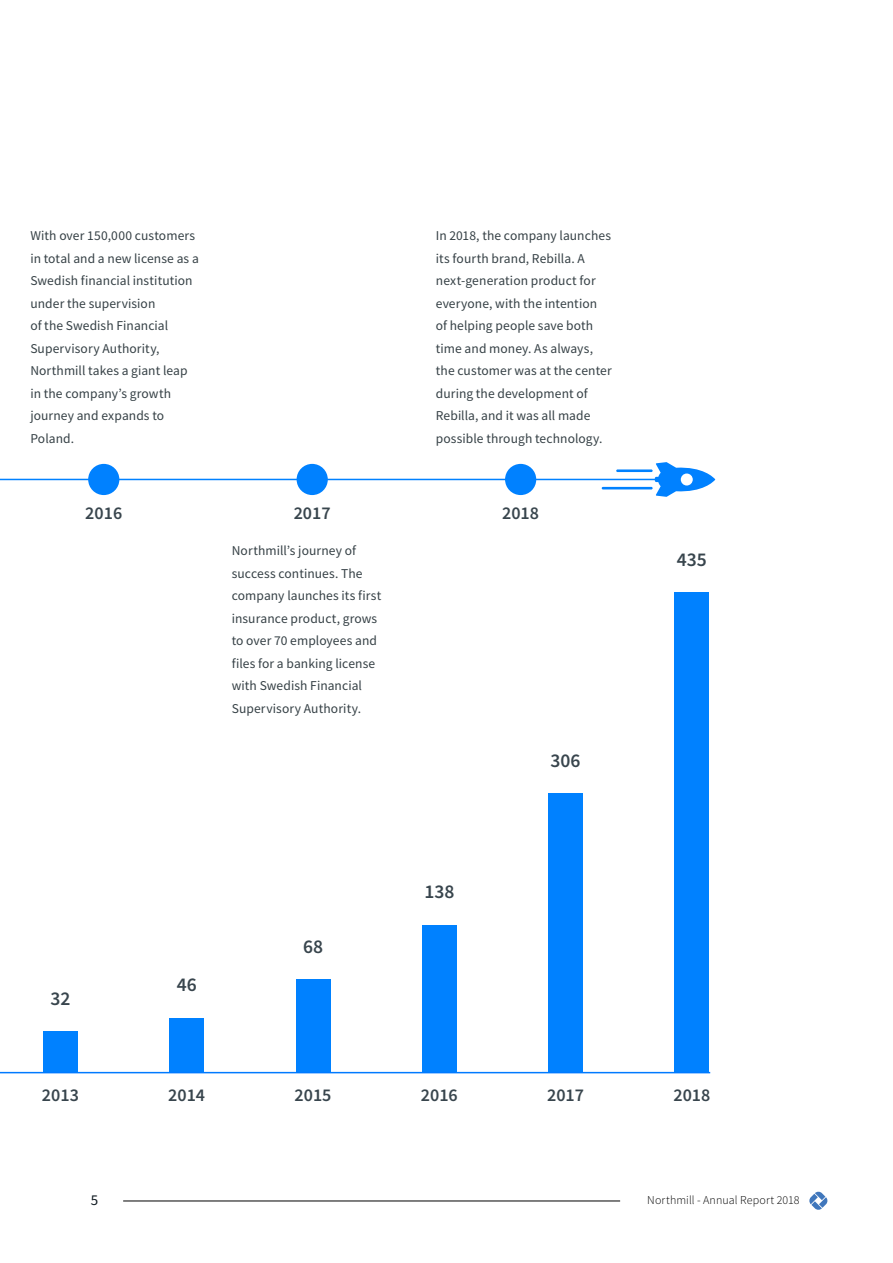
<style>
.page{position:relative;width:893px;height:1263px;background:#fff}
.page>*{position:absolute;margin:0;border:0;box-sizing:border-box;transform-origin:0 0}
.t1{font:600 19.5px "Source Sans Pro";color:#38454d}
.t2{font:600 18px "Source Sans Pro";color:#38454d}
.t3{font:15px "Source Sans Pro";color:#101a21}
.Copy_Text_10_14_Left{font:13.5px/22.5px "Source Sans Pro";letter-spacing:.005em;color:#354045}
.t4{font:300 12px "Source Sans Pro";letter-spacing:.01em;color:#000001}
</style>
<div class="page">
<hr style="left:123px;top:1201px;width:497px;height:1px;background:#000001">
<svg style="left:809px;top:1191px;width:19px;height:19px"></svg>
<div style="left:88px;top:464px;width:31px;height:31px;background:#0081ff;border-radius:50%"></div>
<div style="left:297px;top:464px;width:31px;height:31px;background:#0081ff;border-radius:50%"></div>
<div style="left:505px;top:464px;width:31px;height:31px;background:#0081ff;border-radius:50%"></div>
<hr style="left:0;top:479px;width:692px;height:1px;background:#0081ff">
<div style="left:43px;top:1031px;width:34px;height:42px;background:#0081ff"></div>
<div style="left:170px;top:1018px;width:34px;height:55px;background:#0081ff"></div>
<div style="left:296px;top:979px;width:34px;height:94px;background:#0081ff"></div>
<div style="left:422px;top:925px;width:34px;height:148px;background:#0081ff"></div>
<div style="left:549px;top:793px;width:34px;height:280px;background:#0081ff"></div>
<div style="left:675px;top:593px;width:34px;height:480px;background:#0081ff"></div>
<hr style="left:0;top:1072px;width:710px;height:1px;background:#007aff">
<svg style="left:655px;top:462px;width:60px;height:35px"></svg>
<hr style="left:616px;top:469px;width:37px;height:3px;background:#0081ff">
<hr style="left:602px;top:487px;width:51px;height:2px;background:#0081ff">
<div style="left:681px;top:473px;width:12px;height:12px;background:#fff;border-radius:50%"></div>
<p class="Copy_Text_10_14_Left" style="left:30px;top:224px;width:170px">With over 150,000 customers in total and a new license as a<br>Swedish financial institution under the supervision<br>of the Swedish Financial<br>Supervisory Authority,<br>Northmill takes a giant leap in the company’s growth journey and expands to<br>Poland.</p>
<p class="Copy_Text_10_14_Left" style="left:436px;top:224px;width:177px">In 2018, the company launches its fourth brand, Rebilla. A next-generation product for everyone, with the intention of helping people save both time and money. As always, the customer was at the center during the development of<br>Rebilla, and it was all made possible through technology.</p>
<p class="t2" style="left:85px;top:501px;width:38px">2016</p>
<p class="t2" style="left:294px;top:501px;width:38px">2017</p>
<p class="t2" style="left:502px;top:501px;width:38px">2018</p>
<p class="Copy_Text_10_14_Left" style="left:232px;top:539px;width:151px">Northmill’s journey of success continues. The company launches its first insurance product, grows to over 70 employees and files for a banking license with Swedish Financial<br>Supervisory Authority.</p>
<p class="t1" style="left:551px;top:747px;width:32px">306</p>
<p class="t1" style="left:50px;top:985px;width:22px">32</p>
<p class="t1" style="left:177px;top:972px;width:22px">46</p>
<p class="t1" style="left:303px;top:933px;width:22px">68</p>
<p class="t1" style="left:424px;top:879px;width:32px">138</p>
<p class="t1" style="left:677px;top:546px;width:32px">435</p>
<p class="t2" style="left:42px;top:1083px;width:38px">2013</p>
<p class="t2" style="left:168px;top:1083px;width:38px">2014</p>
<p class="t2" style="left:295px;top:1083px;width:38px">2015</p>
<p class="t2" style="left:421px;top:1083px;width:38px">2016</p>
<p class="t2" style="left:547px;top:1083px;width:38px">2017</p>
<p class="t2" style="left:673px;top:1083px;width:38px">2018</p>
<p class="t3" style="left:91px;top:1190px;width:9px">5</p>
<p class="t4" style="left:647px;top:1192px;width:154px">Northmill - Annual Report 2018</p>
</div>
